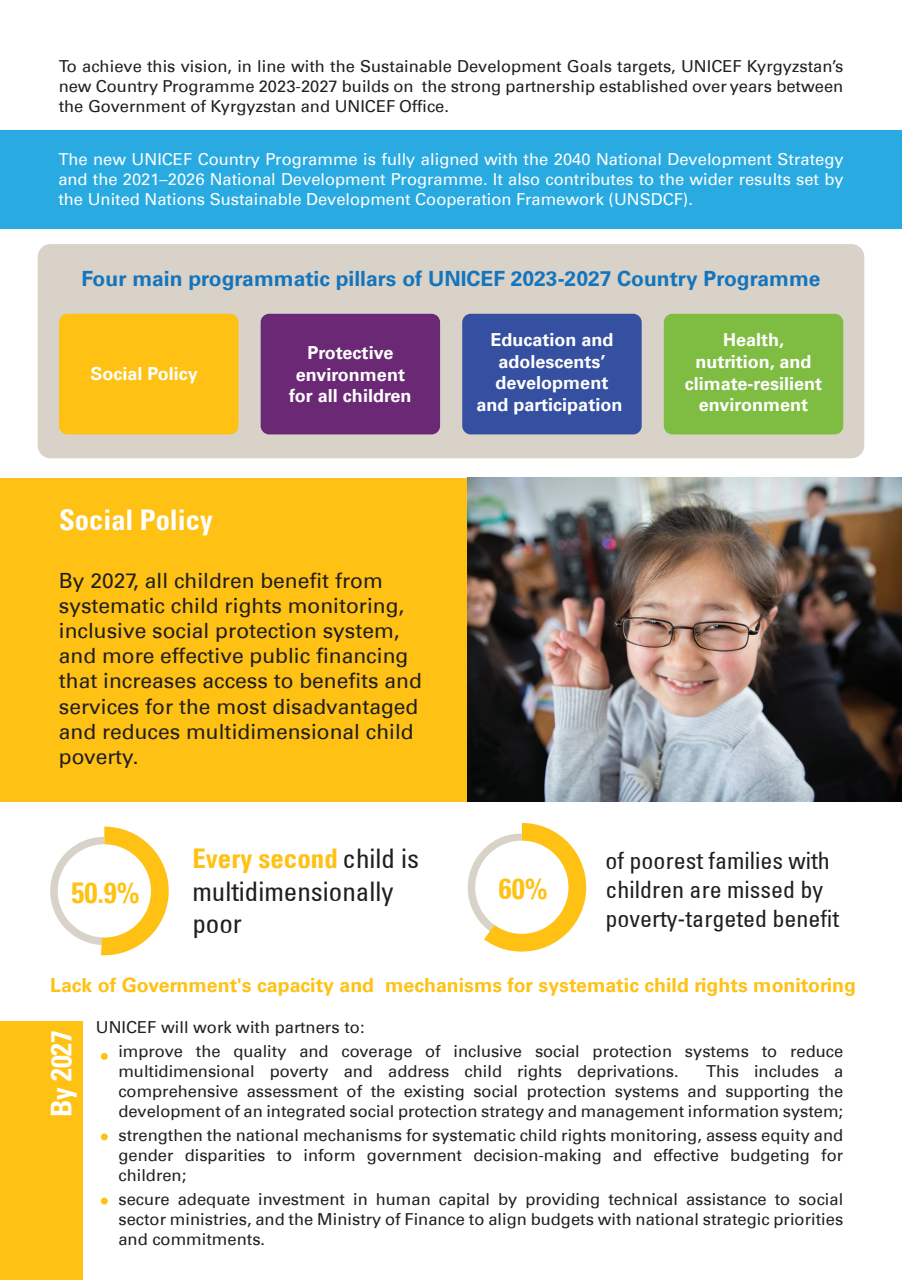
<style>
.page{position:relative;width:902px;height:1280px;background:#fff}
.page>*{position:absolute;margin:0;border:0;box-sizing:border-box;transform-origin:0 0}
.t1{font:29.1px "Univers LTCYR 67 Bold Cond";color:#fec114}
.t2{font:28.5px "Univers LTCYR 67 Bold Cond";color:#fff}
.t3{font:condensed 27px/32.4px "Univers LTCYR 57";color:#211e1e}
.t4{font:27px "Univers LTCYR 67 Bold Cond";color:#fec114}
.t5{font:condensed 24px/28.8px "Univers LTCYR 57";color:#211e1e}
.t6{font:21px/25.2px "Univers LTCYR 55 Roman";color:#211e1e}
.t7{font:700 21px "Univers LTCYR 65";color:#1575bc}
.t8{font:700 19.5px "Univers LTCYR 65";color:#fec114}
.t9{font:700 18px/21.6px "Univers LTCYR 65";color:#fff;text-align:center}
.t10{font:16.5px/19.8px "Univers LTCYR 55 Roman";color:#231f20;text-align:justify}
.t11{font:16.5px/19.8px "Univers LTCYR 55 Roman";color:#fff;text-align:justify}
.t12{font:16.5px/19.8px "Univers LTCYR 55 Roman";color:#211e1e;text-align:justify}
.s1{font-family:"Univers LTCYR 57";font-stretch:condensed;color:#211e1e}
</style>
<div class="page">
<div style="left:0;top:1021px;width:82px;height:259px;background:#fec114"></div>
<div style="left:38px;top:244px;width:826px;height:214px;background:#d9d2c9;border-radius:13px"></div>
<div style="left:0;top:130px;width:901px;height:98px;background:#29abe2"></div>
<div style="left:0;top:478px;width:901px;height:323px;background:#fec114"></div>
<div style="left:59px;top:314px;width:179px;height:120px;background:#fec114;border-radius:9px"></div>
<div style="left:260px;top:314px;width:180px;height:120px;background:#6a2875;border-radius:9px"></div>
<div style="left:462px;top:314px;width:179px;height:120px;background:#354fa1;border-radius:9px"></div>
<div style="left:663px;top:314px;width:180px;height:120px;background:#7ebd41;border-radius:9px"></div>
<svg style="left:50px;top:827px;width:119px;height:128px"></svg>
<div style="left:58px;top:844px;width:93px;height:93px;background:#fff;border-radius:50%"></div>
<svg style="left:467px;top:823px;width:119px;height:128px"></svg>
<div style="left:475px;top:841px;width:93px;height:93px;background:#fff;border-radius:50%"></div>
<img style="left:467px;top:478px;width:434px;height:323px">
<div style="left:101px;top:1053px;width:7px;height:7px;background:#fec114;border-radius:50%"></div>
<div style="left:101px;top:1133px;width:7px;height:7px;background:#fec114;border-radius:50%"></div>
<div style="left:101px;top:1197px;width:7px;height:7px;background:#fec114;border-radius:50%"></div>
<p class="t12" style="left:59px;top:56px;width:786px">To achieve this vision, in line with the Sustainable Development Goals targets, UNICEF Kyrgyzstan’s new Country Programme 2023-2027 builds on the strong partnership established over years between the Government of Kyrgyzstan and UNICEF Office.</p>
<p class="t11" style="left:58px;top:149px;width:786px">The new UNICEF Country Programme is fully aligned with the 2040 National Development Strategy and the 2021–2026 National Development Programme. It also contributes to the wider results set by the United Nations Sustainable Development Cooperation Framework (UNSDCF).</p>
<p class="t7" style="left:81px;top:264px;width:740px">Four main programmatic pillars of UNICEF 2023-2027 Country Programme</p>
<p class="t9" style="left:90px;top:362px;width:109px">Social Policy</p>
<h2 class="t2" style="left:59px;top:503px;width:155px">Social Policy</h2>
<p class="t9" style="left:289px;top:341px;width:124px">Protective environment for all children</p>
<p class="t6" style="left:59px;top:567px;width:364px">By 2027, all children benefit from systematic child rights monitoring, inclusive social protection system, and more effective public financing that increases access to benefits and services for the most disadvantaged and reduces multidimensional child poverty.</p>
<h1 class="t1" style="left:72px;top:874px;width:69px">50.9%</h1>
<h3 class="t4" style="left:192px;top:842px;width:228px">Every second <span class="s1">child is</span></h3>
<h3 class="t3" style="left:192px;top:874px;width:202px">multidimensionally poor</h3>
<p class="t9" style="left:476px;top:328px;width:147px">Education and adolescents’ development and participation</p>
<p class="t9" style="left:684px;top:328px;width:139px">Health, nutrition, and climate-resilient environment</p>
<h1 class="t1" style="left:499px;top:871px;width:50px">60%</h1>
<h3 class="t5" style="left:605px;top:846px;width:235px">of poorest families with children are missed by poverty-targeted benefit</h3>
<p class="t8" style="left:50px;top:972px;width:807px">Lack of Government's capacity and mechanisms for systematic child rights monitoring</p>
<h2 class="t2" style="left:44px;top:1117px;width:89px;rotate:-90deg">By 2027</h2>
<p class="t10" style="left:118px;top:1014px;width:726px;line-height:24.3px;text-indent:-23px">UNICEF will work with partners to:<br>improve the quality and coverage of inclusive social protection systems to reduce</p>
<p class="t10" style="left:118px;top:1061px;width:561px">multidimensional poverty and address child rights deprivations.</p>
<p class="t10" style="left:118px;top:1061px;width:726px;text-indent:587px">This includes a comprehensive assessment of the existing social protection systems and supporting the development of an integrated social protection strategy and management information system;</p>
<p class="t10" style="left:118px;top:1124px;width:726px">strengthen the national mechanisms for systematic child rights monitoring, assess equity and gender disparities to inform government decision-making and effective budgeting for children;</p>
<p class="t10" style="left:118px;top:1188px;width:726px">secure adequate investment in human capital by providing technical assistance to social sector ministries, and the Ministry of Finance to align budgets with national strategic priorities and commitments.</p>
</div>
